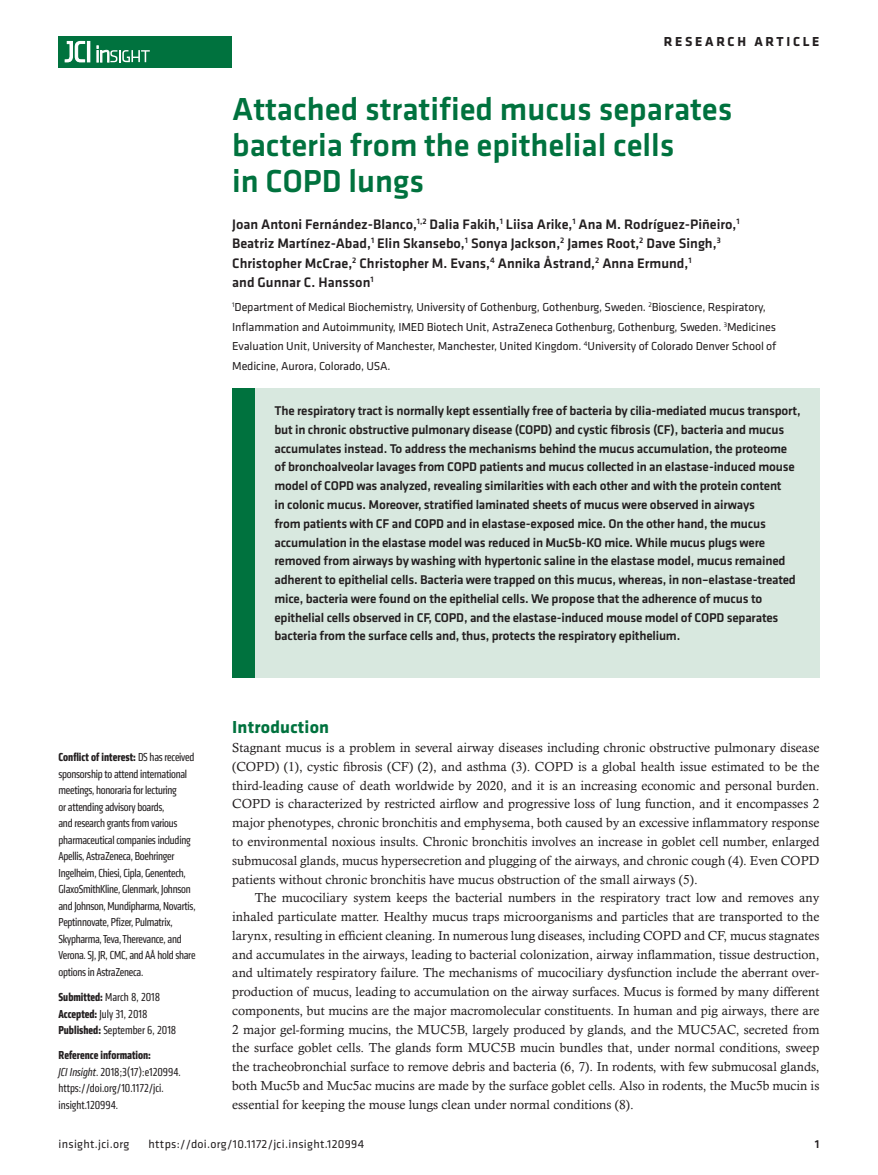
<style>
.page{position:relative;width:878px;height:1175px;background:#fff}
.page>*{position:absolute;margin:0;border:0;box-sizing:border-box;transform-origin:0 0}
.t1{font:500 33px/36px "Klavika Basic";color:#00723e}
.t2{font:700 18px "Klavika";letter-spacing:.01em;color:#00723e}
.t3{font:500 14.25px/19.5px "Klavika Basic";color:#231f20}
.t4{font:700 13.5px "Klavika Basic";letter-spacing:.2em;color:#231f20}
.t5{font:13.2px/18.8px "Calisto MT Std";color:#231f20;text-align:justify}
.t6{font:500 13.2px/18.8px "Klavika Basic";letter-spacing:-.015em;color:#231f20}
.t7{font:condensed 12px/16.5px "Klavika";letter-spacing:-.02em;color:#231f20}
.t8{font:12px/19.5px "Klavika";letter-spacing:-.01em;color:#231f20}
.t9{font:condensed 12px/16.5px "Klavika";color:#231f20}
.t10{font:12px "Klavika Basic";letter-spacing:.025em;color:#231f20}
.t11{font:500 12px "Klavika Basic";color:#231f20}
.s1{font-weight:700}
.s2{font-style:italic}
</style>
<div class="page">
<div style="left:59px;top:36px;width:173px;height:31px;background:#00723e"></div>
<hr style="left:87px;top:41px;width:3px;height:21px;background:#fff">
<svg style="left:64px;top:41px;width:21px;height:22px"></svg>
<svg style="left:97px;top:46px;width:53px;height:16px"></svg>
<div style="left:232px;top:388px;width:587px;height:290px;background:#d8e8df"></div>
<div style="left:232px;top:388px;width:22px;height:290px;background:#00723e"></div>
<p class="t4" style="left:663px;top:32px;width:157px">RESEARCH ARTICLE</p>
<h1 class="t1" style="left:232px;top:91px;width:502px">Attached stratified mucus separates bacteria from the epithelial cells<br>in COPD lungs</h1>
<p class="t3" style="left:232px;top:214px;width:509px">Joan Antoni Fernández-Blanco,<sup>1,2</sup> Dalia Fakih,<sup>1</sup> Liisa Arike,<sup>1</sup> Ana M. Rodríguez-Piñeiro,<sup>1<br></sup>Beatriz Martínez-Abad,<sup>1</sup> Elin Skansebo,<sup>1</sup> Sonya Jackson,<sup>2</sup> James Root,<sup>2</sup> Dave Singh,<sup>3<br></sup>Christopher McCrae,<sup>2</sup> Christopher M. Evans,<sup>4</sup> Annika Åstrand,<sup>2</sup> Anna Ermund,<sup>1<br></sup>and Gunnar C. Hansson<sup>1</sup></p>
<p class="t8" style="left:232px;top:297px;width:545px"><sup>1</sup>Department of Medical Biochemistry, University of Gothenburg, Gothenburg, Sweden. <sup>2</sup>Bioscience, Respiratory, Inflammation and Autoimmunity, IMED Biotech Unit, AstraZeneca Gothenburg, Gothenburg, Sweden. <sup>3</sup>Medicines Evaluation Unit, University of Manchester, Manchester, United Kingdom. <sup>4</sup>University of Colorado Denver School of Medicine, Aurora, Colorado, USA.</p>
<p class="t7" style="left:59px;top:749px;width:138px"><span class="s1">Conflict of interest:</span> DS has received sponsorship to attend international meetings, honoraria for lecturing<br>or attending advisory boards,<br>and research grants from various pharmaceutical companies including Apellis, AstraZeneca, Boehringer Ingelheim, Chiesi, Cipla, Genentech, GlaxoSmithKline, Glenmark, Johnson and Johnson, Mundipharma, Novartis, Peptinnovate, Pfizer, Pulmatrix, Skypharma, Teva, Therevance, and Verona. SJ, JR, CMC, and AÅ hold share options in AstraZeneca.</p>
<p class="t9" style="left:59px;top:988px;width:119px"><span class="s1">Submitted:</span> March 8, 2018<br><span class="s1">Accepted:</span> July 31, 2018<br><span class="s1">Published:</span> September 6, 2018</p>
<p class="t9" style="left:59px;top:1046px;width:124px"><span class="s1">Reference information:<br></span><span class="s2">JCI Insight</span>. 2018;3(17):e120994. https://doi.org/10.1172/jci. insight.120994.</p>
<p class="t6" style="left:274px;top:401px;width:527px">The respiratory tract is normally kept essentially free of bacteria by cilia-mediated mucus transport, but in chronic obstructive pulmonary disease (COPD) and cystic fibrosis (CF), bacteria and mucus accumulates instead. To address the mechanisms behind the mucus accumulation, the proteome of bronchoalveolar lavages from COPD patients and mucus collected in an elastase-induced mouse model of COPD was analyzed, revealing similarities with each other and with the protein content<br>in colonic mucus. Moreover, stratified laminated sheets of mucus were observed in airways<br>from patients with CF and COPD and in elastase-exposed mice. On the other hand, the mucus accumulation in the elastase model was reduced in Muc5b-KO mice. While mucus plugs were removed from airways by washing with hypertonic saline in the elastase model, mucus remained adherent to epithelial cells. Bacteria were trapped on this mucus, whereas, in non–elastase-treated mice, bacteria were found on the epithelial cells. We propose that the adherence of mucus to epithelial cells observed in CF, COPD, and the elastase-induced mouse model of COPD separates bacteria from the surface cells and, thus, protects the respiratory epithelium.</p>
<h2 class="t2" style="left:232px;top:714px;width:98px">Introduction</h2>
<p class="t5" style="left:232px;top:738px;width:588px">Stagnant mucus is a problem in several airway diseases including chronic obstructive pulmonary disease (COPD) (1), cystic fibrosis (CF) (2), and asthma (3). COPD is a global health issue estimated to be the third-leading cause of death worldwide by 2020, and it is an increasing economic and personal burden.<br>COPD is characterized by restricted airflow and progressive loss of lung function, and it encompasses 2 major phenotypes, chronic bronchitis and emphysema, both caused by an excessive inflammatory response to environmental noxious insults. Chronic bronchitis involves an increase in goblet cell number, enlarged submucosal glands, mucus hypersecretion and plugging of the airways, and chronic cough (4). Even COPD patients without chronic bronchitis have mucus obstruction of the small airways (5).</p>
<p class="t5" style="left:232px;top:888px;width:588px;text-indent:22px">The mucociliary system keeps the bacterial numbers in the respiratory tract low and removes any inhaled particulate matter. Healthy mucus traps microorganisms and particles that are transported to the larynx, resulting in efficient cleaning. In numerous lung diseases, including COPD and CF, mucus stagnates and accumulates in the airways, leading to bacterial colonization, airway inflammation, tissue destruction, and ultimately respiratory failure. The mechanisms of mucociliary dysfunction include the aberrant over&shy;production of mucus, leading to accumulation on the airway surfaces. Mucus is formed by many different components, but mucins are the major macromolecular constituents. In human and pig airways, there are 2 major gel-forming mucins, the MUC5B, largely produced by glands, and the MUC5AC, secreted from the surface goblet cells. The glands form MUC5B mucin bundles that, under normal conditions, sweep the tracheobronchial surface to remove debris and bacteria (6, 7). In rodents, with few submucosal glands, both Muc5b and Muc5ac mucins are made by the surface goblet cells. Also in rodents, the Muc5b mucin is essential for keeping the mouse lungs clean under normal conditions (8).</p>
<p class="t10" style="left:58px;top:1135px;width:72px">insight.jci.org</p>
<p class="t10" style="left:148px;top:1135px;width:217px">https://doi.org/10.1172/jci.insight.120994</p>
<p class="t11" style="left:814px;top:1135px;width:6px">1</p>
</div>
